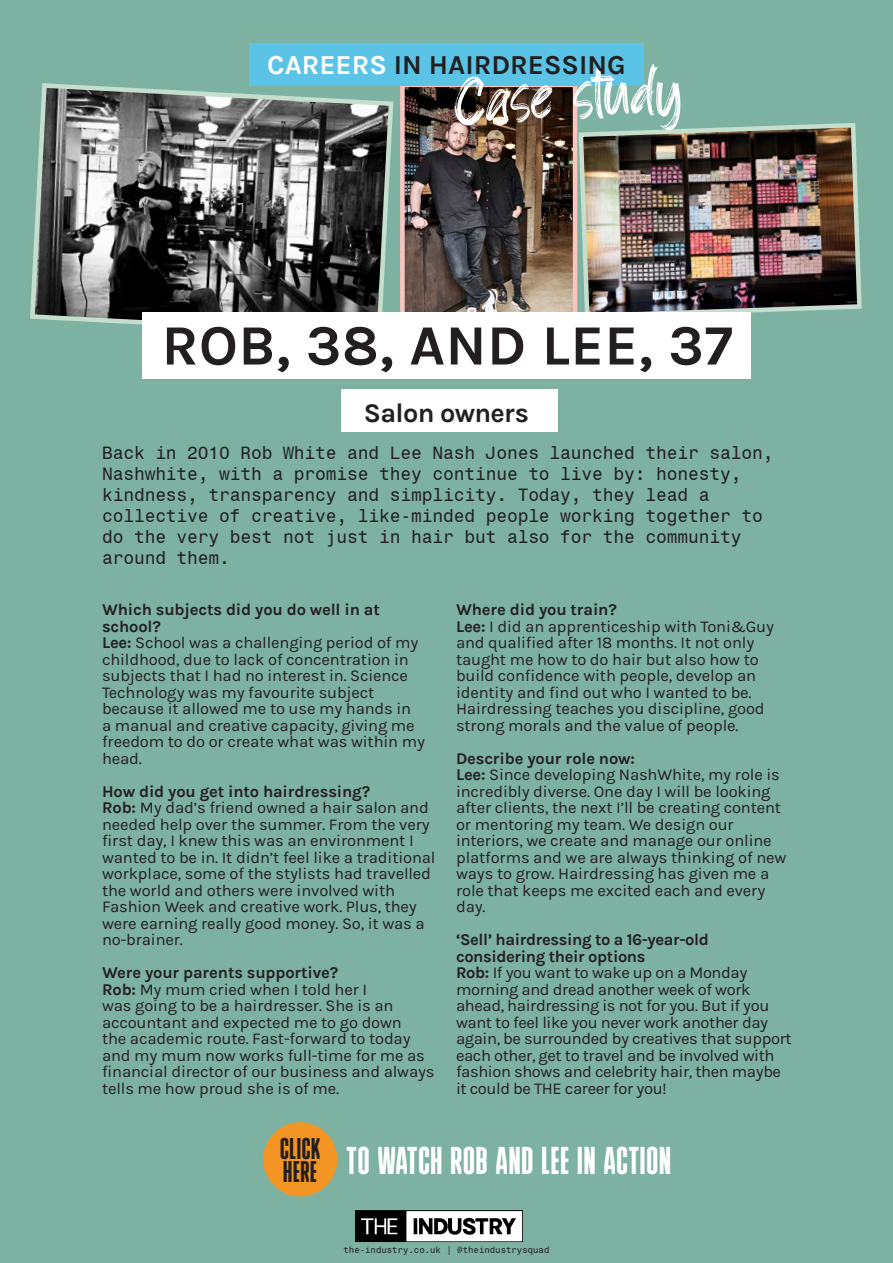
<style>
.page{position:relative;width:893px;height:1263px;background:#7db1a2}
.page>*{position:absolute;margin:0;border:0;box-sizing:border-box;transform-origin:0 0}
.t1{font:65.1px "Blacksign";color:#fff}
.t2{font:700 57px "Karla";letter-spacing:.01em;color:#231f20}
.t3{font:38.7px "Bulevar";letter-spacing:.025em;color:#fff}
.t4{font:30px "Bulevar";letter-spacing:.025em;color:#231f20}
.t5{font:700 27.45px "Karla";color:#231f20}
.t6{font:700 27px "Karla";letter-spacing:-.025em;color:#231f20}
.t7{font:18px/21px "Monospace 821 BT";letter-spacing:-.01em;color:#231f20}
.t8{font:16.5px/16.5px "Karla";letter-spacing:-.01em;color:#231f20}
.t9{font:700 16.5px/16.5px "Karla";letter-spacing:-.01em;color:#231f20}
.t10{font:9px "Monospace 821 BT";color:#231f20}
.s1{color:#fff}
.s2{font-weight:700}
</style>
<div class="page">
<img style="left:577px;top:121px;width:285px;height:200px">
<svg style="left:30px;top:83px;width:366px;height:242px;background:#666c6a"></svg>
<img style="left:405px;top:88px;width:167px;height:224px">
<div style="left:400px;top:83px;width:177px;height:237px;border:4px solid #f8c5bf"></div>
<div style="left:249px;top:43px;width:395px;height:42px;background:#5bc4e6"></div>
<div style="left:142px;top:312px;width:608px;height:67px;background:#fff"></div>
<img style="left:356px;top:1211px;width:167px;height:31px">
<div style="left:263px;top:1122px;width:74px;height:74px;background:#f39525;border-radius:50%"></div>
<div style="left:341px;top:389px;width:217px;height:42px;background:#fff"></div>
<p class="t5" style="left:267px;top:49px;width:360px"><span class="s1">CAREERS</span> IN HAIRDRESSING</p>
<p class="t1" style="left:452px;top:62px;width:229px;rotate:-3deg">Case study</p>
<p class="t2" style="left:162px;top:312px;width:573px">ROB, 38, AND LEE, 37</p>
<p class="t6" style="left:364px;top:397px;width:167px">Salon owners</p>
<p class="t7" style="left:102px;top:442px;width:673px">Back in 2010 Rob White and Lee Nash Jones launched their salon, Nashwhite, with a promise they continue to live by: honesty, kindness, transparency and simplicity. Today, they lead a collective of creative, like-minded people working together to do the very best not just in hair but also for the community around them.</p>
<p class="t9" style="left:102px;top:601px;width:279px">Which subjects did you do well in at school?</p>
<p class="t8" style="left:102px;top:635px;width:324px"><span class="s2">Lee:</span> School was a challenging period of my childhood, due to lack of concentration in subjects that I had no interest in. Science Technology was my favourite subject because it allowed me to use my hands in<br>a manual and creative capacity, giving me freedom to do or create what was within my head.</p>
<p class="t9" style="left:102px;top:783px;width:270px">How did you get into hairdressing?</p>
<p class="t8" style="left:102px;top:800px;width:335px"><span class="s2">Rob:</span> My dad’s friend owned a hair salon and needed help over the summer. From the very first day, I knew this was an environment I wanted to be in. It didn’t feel like a traditional workplace, some of the stylists had travelled the world and others were involved with Fashion Week and creative work. Plus, they were earning really good money. So, it was a no-brainer.</p>
<p class="t9" style="left:102px;top:964px;width:238px">Were your parents supportive?</p>
<p class="t8" style="left:102px;top:981px;width:334px"><span class="s2">Rob:</span> My mum cried when I told her I<br>was going to be a hairdresser. She is an accountant and expected me to go down<br>the academic route. Fast-forward to today and my mum now works full-time for me as financial director of our business and always tells me how proud she is of me.</p>
<p class="t8" style="left:456px;top:602px;width:319px"><span class="s2">Where did you train?<br>Lee:</span> I did an apprenticeship with Toni&amp;Guy and qualified after 18 months. It not only taught me how to do hair but also how to build confidence with people, develop an identity and find out who I wanted to be.<br>Hairdressing teaches you discipline, good strong morals and the value of people.</p>
<p class="t8" style="left:456px;top:750px;width:332px"><span class="s2">Describe your role now:<br>Lee:</span> Since developing NashWhite, my role is incredibly diverse. One day I will be looking after clients, the next I’ll be creating content or mentoring my team. We design our interiors, we create and manage our online platforms and we are always thinking of new ways to grow. Hairdressing has given me a role that keeps me excited each and every day.</p>
<p class="t9" style="left:456px;top:931px;width:254px">‘Sell’ hairdressing to a 16-year-old considering their options</p>
<p class="t8" style="left:456px;top:965px;width:337px"><span class="s2">Rob:</span> If you want to wake up on a Monday morning and dread another week of work ahead, hairdressing is not for you. But if you want to feel like you never work another day again, be surrounded by creatives that support each other, get to travel and be involved with fashion shows and celebrity hair, then maybe it could be THE career for you!</p>
<p class="t4" style="left:280px;top:1132px;width:41px">CLICK</p>
<p class="t4" style="left:283px;top:1155px;width:35px">HERE</p>
<p class="t3" style="left:346px;top:1139px;width:326px">TO WATCH ROB AND LEE IN ACTION</p>
<p class="t10" style="left:344px;top:1245px;width:207px">the-industry.co.uk | @theindustrysquad</p>
</div>
